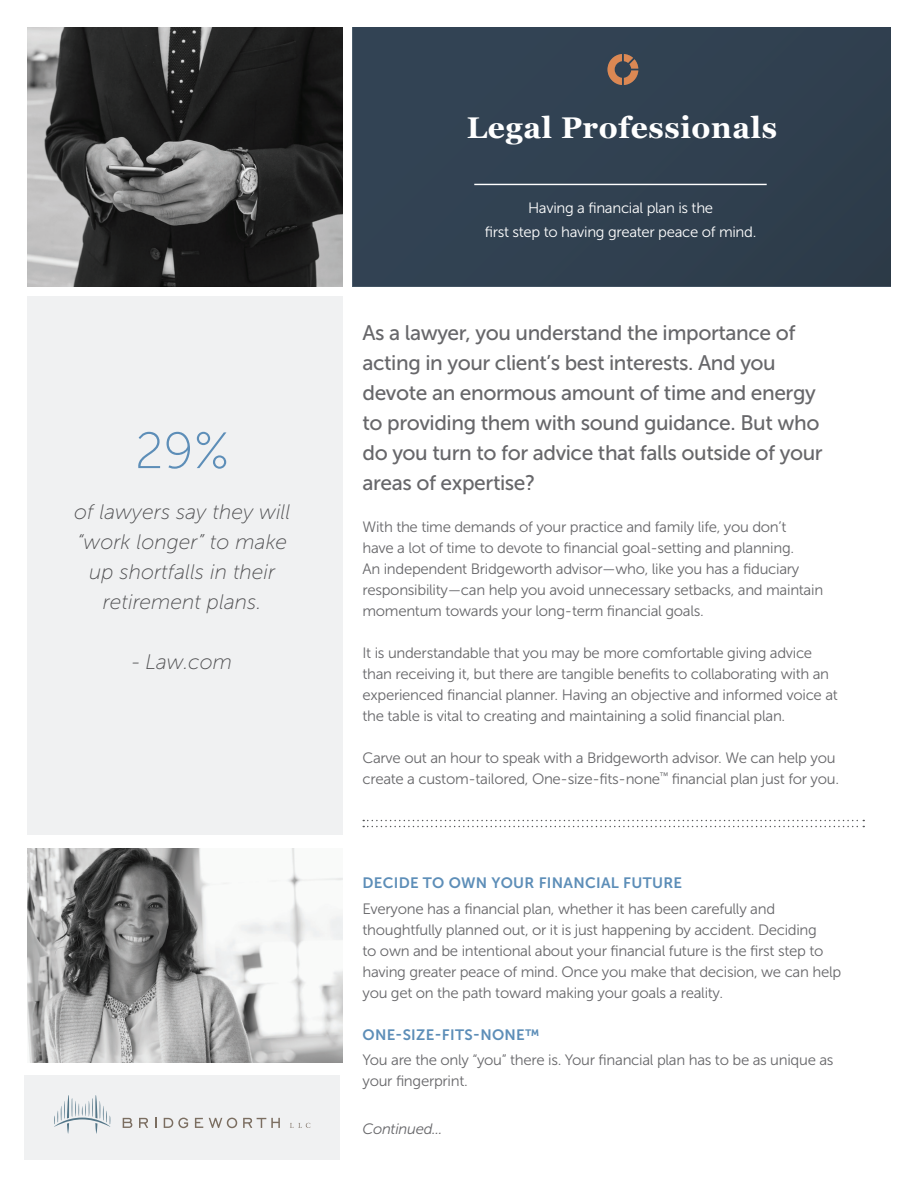
<style>
.page{position:relative;width:918px;height:1188px;background:#fff}
.page>*{position:absolute;margin:0;border:0;box-sizing:border-box;transform-origin:0 0}
.t1{font:51px "Museo Sans 100";color:#5d8eb8}
.t2{font:700 30px "Georgia";letter-spacing:.02em;color:#fff}
.t3{font:21px/30px "Museo Sans 500";letter-spacing:-.02em;color:#67676a}
.t4{font:italic 21px/30px "Museo Sans 100";color:#505052;text-align:center}
.t5{font:15px/21px "Museo Sans 300";letter-spacing:-.02em;color:#67676a}
.t6{font:15px/24.2px "Museo Sans 300";letter-spacing:-.02em;color:#fff;text-align:center}
.t7{font:15px "Museo Sans 700";letter-spacing:.02em;color:#5d8eb8}
.t8{font:italic 15px "Museo Sans 300";letter-spacing:-.02em;color:#67676a}
</style>
<div class="page">
<div style="left:353px;top:27px;width:538px;height:259px;background:#314151"></div>
<svg style="left:608px;top:54px;width:30px;height:31px"></svg>
<div style="left:25px;top:1076px;width:315px;height:84px;background:#f0f1f2"></div>
<div style="left:27px;top:297px;width:315px;height:538px;background:#f0f1f2"></div>
<svg style="left:290px;top:1123px;width:20px;height:5px"></svg>
<svg style="left:123px;top:1118px;width:9px;height:10px"></svg>
<svg style="left:139px;top:1118px;width:9px;height:10px"></svg>
<svg style="left:164px;top:1118px;width:24px;height:10px"></svg>
<svg style="left:195px;top:1118px;width:8px;height:10px"></svg>
<svg style="left:209px;top:1118px;width:28px;height:10px"></svg>
<svg style="left:243px;top:1118px;width:37px;height:10px"></svg>
<svg style="left:54px;top:1095px;width:57px;height:39px"></svg>
<img style="left:27px;top:849px;width:315px;height:214px">
<img style="left:27px;top:27px;width:315px;height:259px">
<hr style="left:474px;top:184px;width:293px;height:1px;background:#fff">
<svg style="left:363px;top:820px;width:501px;height:7px"></svg>
<h1 class="t1" style="left:135px;top:424px;width:96px">29%</h1>
<h3 class="t4" style="left:74px;top:497px;width:218px">of lawyers say they will “work longer” to make up shortfalls in their retirement plans.</h3>
<h3 class="t4" style="left:132px;top:647px;width:101px">- Law.com</h3>
<h2 class="t2" style="left:467px;top:105px;width:312px">Legal Professionals</h2>
<p class="t6" style="left:485px;top:196px;width:273px">Having a financial plan is the<br>first step to having greater peace of mind.</p>
<p class="t3" style="left:362px;top:318px;width:462px">As a lawyer, you understand the importance of acting in your client’s best interests. And you devote an enormous amount of time and energy to providing them with sound guidance. But who do you turn to for advice that falls outside of your areas of expertise?</p>
<p class="t5" style="left:362px;top:516px;width:462px">With the time demands of your practice and family life, you don’t<br>have a lot of time to devote to financial goal-setting and planning.<br>An independent Bridgeworth advisor—who, like you has a fiduciary responsibility—can help you avoid unnecessary setbacks, and maintain momentum towards your long-term financial goals.</p>
<p class="t5" style="left:362px;top:642px;width:477px">It is understandable that you may be more comfortable giving advice than receiving it, but there are tangible benefits to collaborating with an experienced financial planner. Having an objective and informed voice at the table is vital to creating and maintaining a solid financial plan.</p>
<p class="t5" style="left:362px;top:747px;width:478px">Carve out an hour to speak with a Bridgeworth advisor. We can help you create a custom-tailored, One-size-fits-none<sup>™</sup> financial plan just for you.</p>
<p class="t7" style="left:362px;top:875px;width:321px">DECIDE TO OWN YOUR FINANCIAL FUTURE</p>
<p class="t5" style="left:362px;top:898px;width:480px">Everyone has a financial plan, whether it has been carefully and thoughtfully planned out, or it is just happening by accident. Deciding<br>to own and be intentional about your financial future is the first step to having greater peace of mind. Once you make that decision, we can help you get on the path toward making your goals a reality.</p>
<p class="t7" style="left:362px;top:1026px;width:178px">ONE-SIZE-FITS-NONE™</p>
<p class="t5" style="left:362px;top:1050px;width:473px">You are the only “you” there is. Your financial plan has to be as unique as your fingerprint.</p>
<p class="t8" style="left:362px;top:1121px;width:82px">Continued...</p>
</div>
